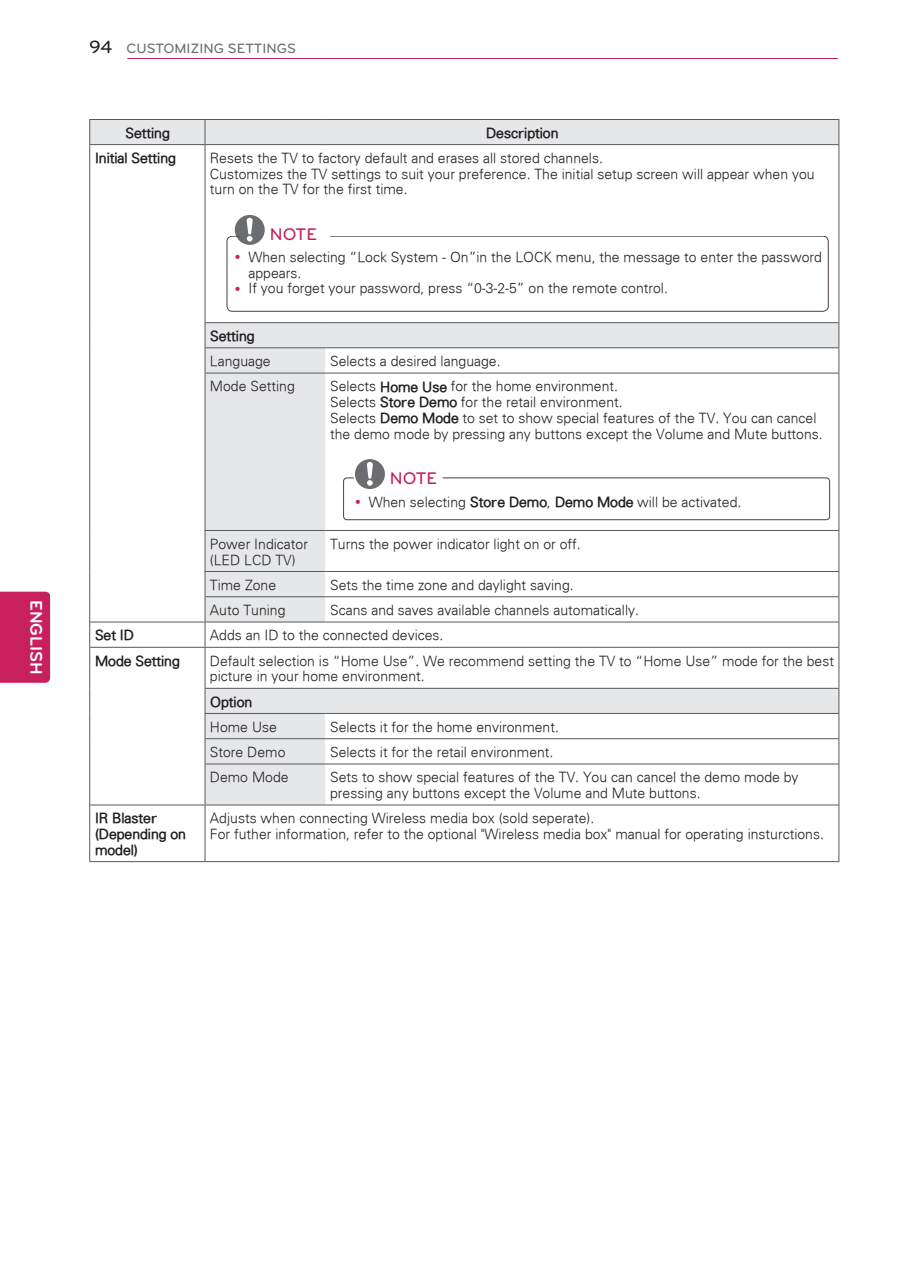
<style>
.page{position:relative;width:903px;height:1275px;background:#fff}
.page>*{position:absolute;margin:0;border:0;box-sizing:border-box;transform-origin:0 0}
.t1{font:700 21px "Bryant LG";color:#fff}
.t2{font:500 18.38px "Bryant LG";color:#231f20}
.NOTE{font:500 17.5px "Bryant LG";color:#c8205d}
.t3{font:700 17.5px "Bryant LG";color:#fff}
.Body{font:300 14px/15.8px "Univers";color:#231f20}
.table_note_bullet{font:300 14px/15.8px "Univers";color:#231f20}
.Body-2{font:300 14px/15.8px "Univers";color:#231f20}
.t4{font:500 14px "Bryant LG";color:#6c6d70}
.Body-Bold-Center{font:300 14px "Univers";color:#231f20}
.s1{font-style:inherit}
</style>
<div class="page">
<svg style="left:90px;top:120px;width:748px;height:684px"></svg>
<svg style="left:206px;top:623px;width:632px;height:183px"></svg>
<hr style="left:89px;top:119px;width:116px;height:1px;background:#57585a">
<svg style="left:89px;top:120px;width:1px;height:24px"></svg>
<hr style="left:205px;top:119px;width:120px;height:1px;background:#57585a">
<svg style="left:205px;top:120px;width:1px;height:24px"></svg>
<hr style="left:325px;top:119px;width:514px;height:1px;background:#57585a">
<svg style="left:838px;top:120px;width:1px;height:24px"></svg>
<hr style="left:89px;top:144px;width:116px;height:1px;background:#57585a">
<hr style="left:205px;top:144px;width:120px;height:1px;background:#57585a">
<hr style="left:325px;top:144px;width:514px;height:1px;background:#57585a">
<hr style="left:89px;top:647px;width:116px;height:1px;background:#57585a">
<hr style="left:89px;top:648px;width:1px;height:40px;background:#57585a">
<svg style="left:89px;top:688px;width:1px;height:76px"></svg>
<hr style="left:89px;top:764px;width:1px;height:41px;background:#57585a">
<hr style="left:89px;top:861px;width:116px;height:1px;background:#57585a">
<hr style="left:205px;top:647px;width:120px;height:1px;background:#57585a">
<hr style="left:205px;top:648px;width:1px;height:40px;background:#57585a">
<hr style="left:325px;top:647px;width:514px;height:1px;background:#57585a">
<hr style="left:838px;top:648px;width:1px;height:40px;background:#57585a">
<hr style="left:205px;top:688px;width:120px;height:1px;background:#57585a">
<hr style="left:325px;top:688px;width:514px;height:1px;background:#57585a">
<hr style="left:205px;top:713px;width:120px;height:1px;background:#57585a">
<hr style="left:325px;top:713px;width:514px;height:1px;background:#57585a">
<hr style="left:205px;top:861px;width:120px;height:1px;background:#57585a">
<hr style="left:325px;top:861px;width:514px;height:1px;background:#57585a">
<hr style="left:205px;top:738px;width:120px;height:1px;background:#57585a">
<svg style="left:205px;top:689px;width:1px;height:74px"></svg>
<hr style="left:325px;top:738px;width:514px;height:1px;background:#57585a">
<svg style="left:838px;top:689px;width:1px;height:75px"></svg>
<hr style="left:205px;top:764px;width:1px;height:40px;background:#57585a">
<hr style="left:838px;top:764px;width:1px;height:41px;background:#57585a">
<hr style="left:89px;top:145px;width:1px;height:178px;background:#57585a">
<svg style="left:89px;top:323px;width:1px;height:50px"></svg>
<hr style="left:89px;top:373px;width:1px;height:157px;background:#57585a">
<hr style="left:89px;top:530px;width:1px;height:41px;background:#57585a">
<hr style="left:205px;top:145px;width:1px;height:177px;background:#57585a">
<hr style="left:838px;top:145px;width:1px;height:177px;background:#57585a">
<hr style="left:205px;top:322px;width:120px;height:1px;background:#57585a">
<hr style="left:325px;top:322px;width:514px;height:1px;background:#57585a">
<hr style="left:205px;top:347px;width:120px;height:1px;background:#57585a">
<svg style="left:205px;top:323px;width:1px;height:50px"></svg>
<hr style="left:325px;top:347px;width:514px;height:1px;background:#57585a">
<svg style="left:838px;top:323px;width:1px;height:50px"></svg>
<hr style="left:205px;top:373px;width:120px;height:1px;background:#57585a">
<hr style="left:205px;top:373px;width:1px;height:157px;background:#57585a">
<hr style="left:325px;top:373px;width:514px;height:1px;background:#57585a">
<hr style="left:838px;top:373px;width:1px;height:157px;background:#57585a">
<hr style="left:205px;top:530px;width:120px;height:1px;background:#57585a">
<hr style="left:205px;top:531px;width:1px;height:40px;background:#57585a">
<hr style="left:325px;top:530px;width:514px;height:1px;background:#57585a">
<hr style="left:838px;top:531px;width:1px;height:40px;background:#57585a">
<hr style="left:205px;top:571px;width:120px;height:1px;background:#57585a">
<hr style="left:325px;top:571px;width:514px;height:1px;background:#57585a">
<hr style="left:205px;top:596px;width:120px;height:1px;background:#57585a">
<hr style="left:325px;top:596px;width:514px;height:1px;background:#57585a">
<hr style="left:90px;top:622px;width:115px;height:1px;background:#57585a">
<hr style="left:90px;top:804px;width:115px;height:1px;background:#57585a">
<hr style="left:205px;top:622px;width:120px;height:1px;background:#57585a">
<hr style="left:205px;top:804px;width:120px;height:1px;background:#57585a">
<hr style="left:325px;top:622px;width:513px;height:1px;background:#57585a">
<hr style="left:325px;top:804px;width:513px;height:1px;background:#57585a">
<hr style="left:205px;top:763px;width:120px;height:1px;background:#57585a">
<hr style="left:325px;top:763px;width:513px;height:1px;background:#57585a">
<svg style="left:89px;top:571px;width:1px;height:76px"></svg>
<svg style="left:205px;top:572px;width:1px;height:75px"></svg>
<svg style="left:838px;top:572px;width:1px;height:75px"></svg>
<hr style="left:89px;top:805px;width:1px;height:56px;background:#57585a">
<hr style="left:205px;top:805px;width:1px;height:56px;background:#57585a">
<hr style="left:838px;top:805px;width:1px;height:56px;background:#57585a">
<svg style="left:235px;top:215px;width:30px;height:30px"></svg>
<svg style="left:355px;top:459px;width:30px;height:30px"></svg>
<div style="left:227px;top:236px;width:602px;height:76px;border:1px solid #4d403c;border-radius:5px"></div>
<div style="left:344px;top:478px;width:486px;height:42px;border:1px solid #4d403c;border-radius:4px"></div>
<hr style="left:127px;top:58px;width:711px;height:1px;background:#c8205d">
<div style="left:0;top:592px;width:50px;height:90px;background:#c8205d"></div>
<svg style="left:236px;top:255px;width:4px;height:4px"></svg>
<svg style="left:236px;top:286px;width:4px;height:5px"></svg>
<svg style="left:356px;top:500px;width:4px;height:4px"></svg>
<p class="t3" style="left:47px;top:600px;width:76px;rotate:90deg">ENGLISH</p>
<h1 class="t1" style="left:48px;top:616px;width:44px;rotate:90deg">ENG</h1>
<h2 class="t2" style="left:89px;top:36px;width:25px">94</h2>
<p class="t4" style="left:126px;top:40px;width:171px">CUSTOMIZING SETTINGS</p>
<p class="Body-Bold-Center" style="left:125px;top:124px;width:46px">Setting</p>
<p class="Body-Bold-Center" style="left:486px;top:124px;width:74px">Description</p>
<p class="Body-2" style="left:95px;top:150px;width:82px">Initial Setting</p>
<p class="Body" style="left:210px;top:150px;width:394px">Resets the TV to factory default and erases all stored channels.</p>
<p class="Body" style="left:210px;top:166px;width:606px">Customizes the TV settings to suit your preference. The initial setup screen will appear when you turn on the TV for the first time.</p>
<p class="NOTE" style="left:270px;top:224px;width:49px">NOTE</p>
<p class="table_note_bullet" style="left:248px;top:249px;width:575px">When selecting “Lock System - On”in the LOCK menu, the message to enter the password appears.</p>
<p class="table_note_bullet" style="left:248px;top:280px;width:421px">If you forget your password, press “0-3-2-5” on the remote control.</p>
<p class="Body-2" style="left:210px;top:328px;width:46px">Setting</p>
<p class="Body" style="left:210px;top:353px;width:62px">Language</p>
<p class="Body" style="left:330px;top:353px;width:172px">Selects a desired language.</p>
<p class="Body" style="left:210px;top:378px;width:86px">Mode Setting</p>
<p class="Body" style="left:330px;top:378px;width:289px">Selects <span class="s1">Home Use</span> for the home environment.</p>
<p class="Body" style="left:330px;top:394px;width:294px">Selects <span class="s1">Store Demo</span> for the retail environment.</p>
<p class="Body" style="left:330px;top:410px;width:494px">Selects <span class="s1">Demo Mode</span> to set to show special features of the TV. You can cancel the demo mode by pressing any buttons except the Volume and Mute buttons.</p>
<p class="NOTE" style="left:390px;top:468px;width:49px">NOTE</p>
<p class="table_note_bullet" style="left:369px;top:494px;width:374px">When selecting <span class="s1">Store Demo</span>, <span class="s1">Demo Mode</span> will be activated.</p>
<p class="Body" style="left:210px;top:536px;width:100px">Power Indicator</p>
<p class="Body" style="left:210px;top:551px;width:87px">(LED LCD TV)</p>
<p class="Body" style="left:330px;top:536px;width:252px">Turns the power indicator light on or off.</p>
<p class="Body" style="left:210px;top:577px;width:68px">Time Zone</p>
<p class="Body" style="left:330px;top:577px;width:245px">Sets the time zone and daylight saving.</p>
<p class="Body" style="left:210px;top:602px;width:77px">Auto Tuning</p>
<p class="Body" style="left:330px;top:602px;width:310px">Scans and saves available channels automatically.</p>
<p class="Body-2" style="left:95px;top:627px;width:40px">Set ID</p>
<p class="Body" style="left:210px;top:627px;width:235px">Adds an ID to the connected devices.</p>
<p class="Body-2" style="left:95px;top:652px;width:86px">Mode Setting</p>
<p class="Body" style="left:210px;top:652px;width:625px">Default selection is “Home Use”. We recommend setting the TV to “Home Use” mode for the best picture in your home environment.</p>
<p class="Body-2" style="left:210px;top:693px;width:44px">Option</p>
<p class="Body" style="left:210px;top:719px;width:68px">Home Use</p>
<p class="Body" style="left:330px;top:719px;width:230px">Selects it for the home environment.</p>
<p class="Body" style="left:210px;top:744px;width:77px">Store Demo</p>
<p class="Body" style="left:330px;top:744px;width:225px">Selects it for the retail environment.</p>
<p class="Body" style="left:210px;top:769px;width:80px">Demo Mode</p>
<p class="Body" style="left:330px;top:769px;width:470px">Sets to show special features of the TV. You can cancel the demo mode by pressing any buttons except the Volume and Mute buttons.</p>
<p class="Body-2" style="left:95px;top:810px;width:64px">IR Blaster</p>
<p class="Body-2" style="left:95px;top:826px;width:93px">(Depending on model)</p>
<p class="Body" style="left:210px;top:810px;width:386px">Adjusts when connecting Wireless media box (sold seperate).</p>
<p class="Body" style="left:210px;top:826px;width:615px">For futher information, refer to the optional "Wireless media box" manual for operating insturctions.</p>
</div>
